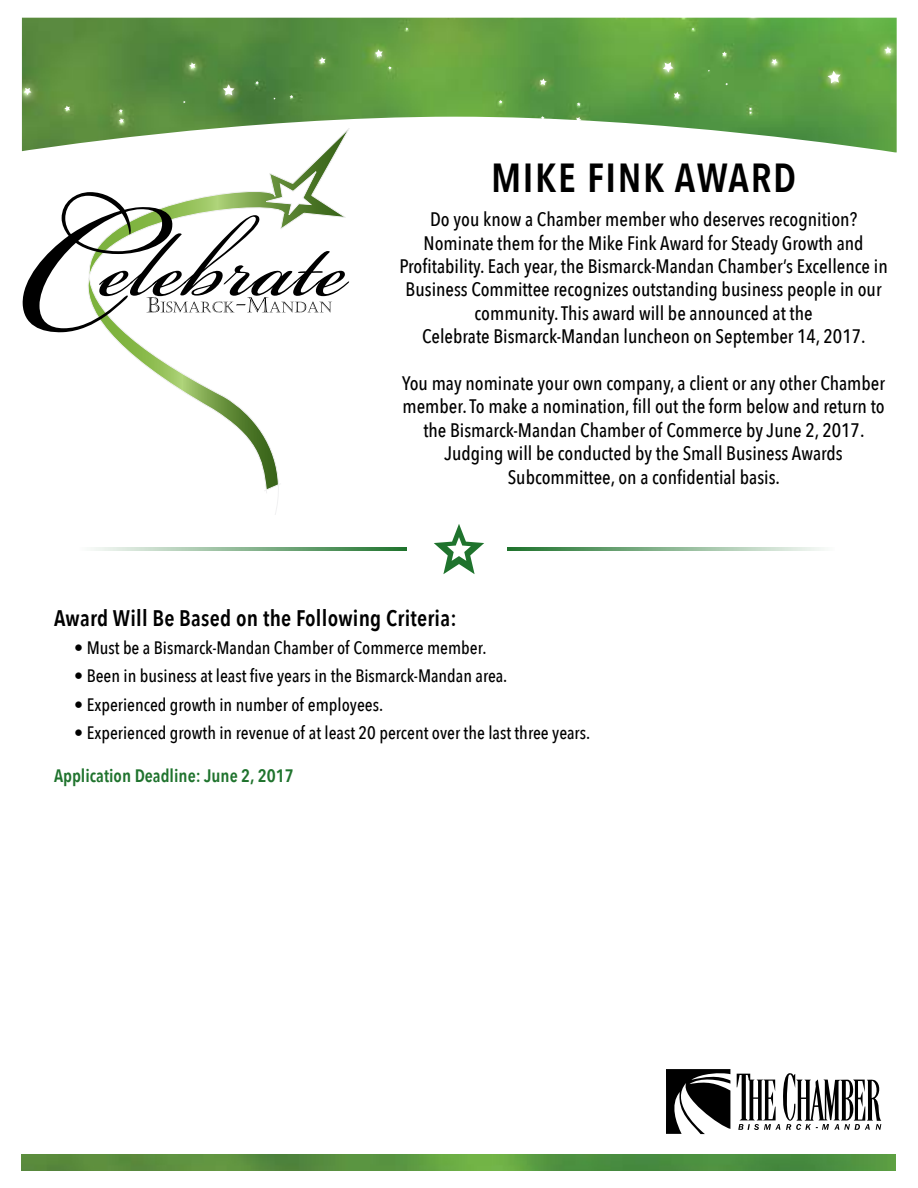
<style>
.page{position:relative;width:918px;height:1188px;background:#fff}
.page>*{position:absolute;margin:0;border:0;box-sizing:border-box;transform-origin:0 0}
.t1{font:600 40.5px "Avenir Next Condensed";letter-spacing:.04em;color:#000}
.t2{font:600 22.5px "Avenir Next Condensed";letter-spacing:.01em;color:#000}
.t3{font:500 19.5px/23.4px "Avenir Next Condensed";color:#000;text-align:center}
.t4{font:500 18px "Avenir Next Condensed";color:#000}
.t5{font:600 18px "Avenir Next Condensed";color:#1f732d}
</style>
<div class="page">
<img style="left:22px;top:18px;width:875px;height:134px">
<svg style="left:189px;top:62px;width:7px;height:7px"></svg>
<svg style="left:319px;top:57px;width:7px;height:7px"></svg>
<svg style="left:375px;top:49px;width:8px;height:8px"></svg>
<svg style="left:388px;top:66px;width:4px;height:3px"></svg>
<svg style="left:540px;top:78px;width:7px;height:7px"></svg>
<svg style="left:576px;top:117px;width:5px;height:5px"></svg>
<svg style="left:577px;top:102px;width:4px;height:4px"></svg>
<svg style="left:663px;top:62px;width:11px;height:10px"></svg>
<svg style="left:674px;top:92px;width:7px;height:7px"></svg>
<svg style="left:722px;top:52px;width:5px;height:4px"></svg>
<svg style="left:749px;top:107px;width:3px;height:7px"></svg>
<svg style="left:771px;top:59px;width:7px;height:6px"></svg>
<svg style="left:828px;top:71px;width:13px;height:12px"></svg>
<svg style="left:884px;top:47px;width:8px;height:7px"></svg>
<img style="left:21px;top:1154px;width:875px;height:16px">
<svg style="left:22px;top:81px;width:328px;height:433px"></svg>
<svg style="left:434px;top:524px;width:50px;height:50px"></svg>
<svg style="left:508px;top:547px;width:315px;height:4px"></svg>
<svg style="left:93px;top:547px;width:314px;height:4px"></svg>
<svg style="left:666px;top:1069px;width:64px;height:65px"></svg>
<svg style="left:737px;top:1073px;width:144px;height:57px"></svg>
<h1 class="t1" style="left:491px;top:143px;width:307px">MIKE FINK AWARD</h1>
<p class="t3" style="left:399px;top:208px;width:490px">Do you know a Chamber member who deserves recognition?<br>Nominate them for the Mike Fink Award for Steady Growth and Profitability. Each year, the Bismarck-Mandan Chamber’s Excellence in Business Committee recognizes outstanding business people in our community. This award will be announced at the<br>Celebrate Bismarck-Mandan luncheon on September 14, 2017.</p>
<p class="t3" style="left:402px;top:371px;width:484px">You may nominate your own company, a client or any other Chamber member. To make a nomination, fill out the form below and return to the Bismarck-Mandan Chamber of Commerce by June 2, 2017.<br>Judging will be conducted by the Small Business Awards Subcommittee, on a confidential basis.</p>
<p class="t2" style="left:54px;top:598px;width:404px">Award Will Be Based on the Following Criteria:</p>
<p class="t4" style="left:74px;top:637px;width:414px">• Must be a Bismarck-Mandan Chamber of Commerce member.</p>
<p class="t4" style="left:74px;top:665px;width:435px">• Been in business at least five years in the Bismarck-Mandan area.</p>
<p class="t4" style="left:74px;top:693px;width:311px">• Experienced growth in number of employees.</p>
<p class="t4" style="left:74px;top:722px;width:517px">• Experienced growth in revenue of at least 20 percent over the last three years.</p>
<p class="t5" style="left:54px;top:760px;width:241px">Application Deadline: June 2, 2017</p>
</div>
